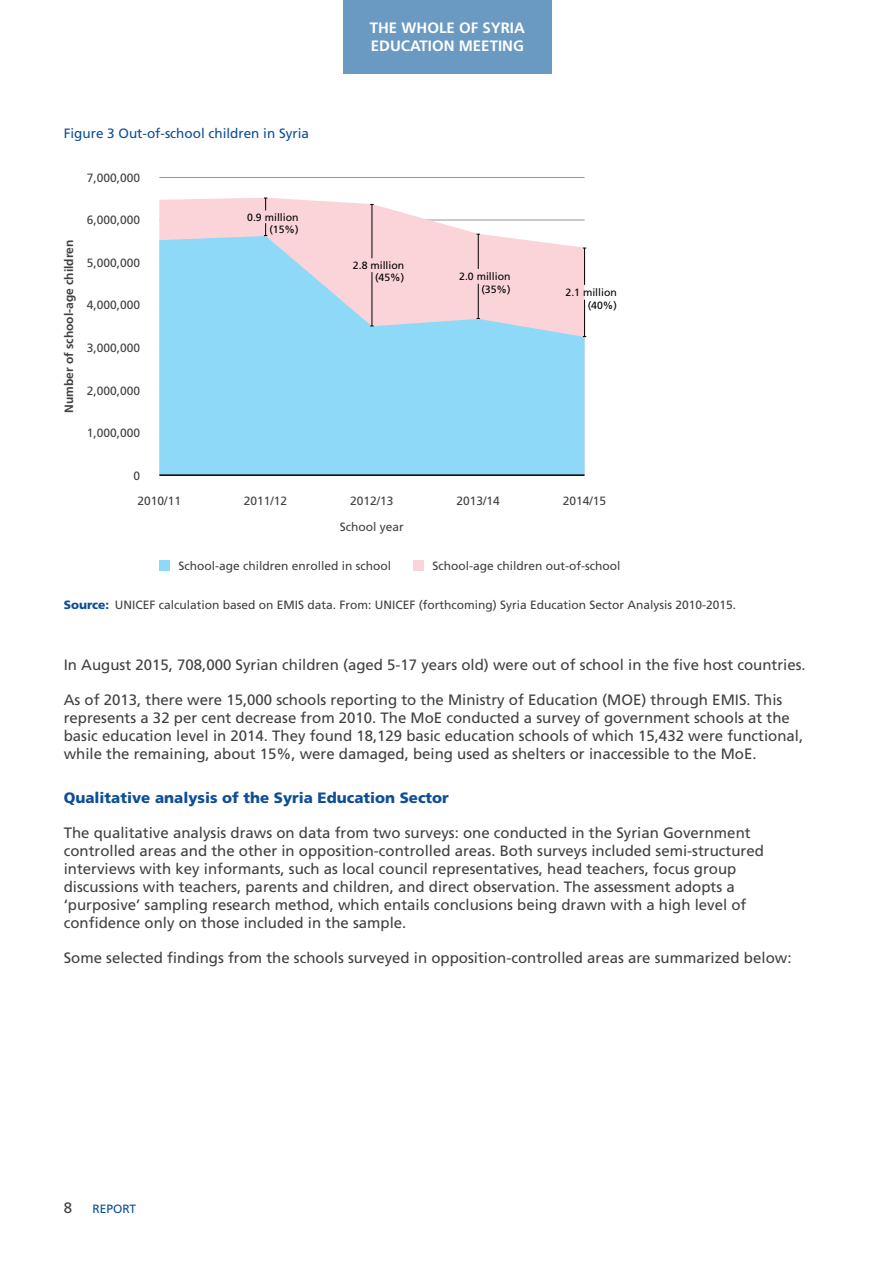
<style>
.page{position:relative;width:893px;height:1263px;background:#fff}
.page>*{position:absolute;margin:0;border:0;box-sizing:border-box;transform-origin:0 0}
.t1{font:15px/18px "Frutiger";color:#414042}
.t2{font:900 15px "Frutiger";color:#0e4e96}
.t3{font:700 15px/18px "Frutiger";color:#fff}
.t4{font:13.5px "Frutiger";color:#0e4e96}
.t5{font:12px/24.8px "Frutiger";color:#414042}
.t6{font:700 12px "Frutiger";color:#414042}
.t7{font:12px "Frutiger";color:#0e4e96}
.t8{font:10.5px/12.6px "Frutiger";color:#000;text-align:right}
.s1{font-weight:900;color:#0e4e96}
</style>
<div class="page">
<div style="left:343px;top:0;width:209px;height:73px;background:#6a9ac2"></div>
<hr style="left:159px;top:177px;width:426px;height:1px;background:#939598">
<div style="left:413px;top:560px;width:11px;height:11px;background:#fbd4da"></div>
<div style="left:159px;top:560px;width:11px;height:11px;background:#8ed8f8"></div>
<svg style="left:159px;top:198px;width:426px;height:38px;fill:#fbd4da"></svg>
<svg style="left:159px;top:236px;width:426px;height:238px;background:#a7d7f1"></svg>
<hr style="left:159px;top:474px;width:426px;height:2px;background:#000">
<svg style="left:264px;top:198px;width:3px;height:12px"></svg>
<svg style="left:264px;top:223px;width:3px;height:13px"></svg>
<hr style="left:372px;top:204px;width:1px;height:54px;background:#000">
<hr style="left:372px;top:272px;width:1px;height:54px;background:#000">
<hr style="left:478px;top:234px;width:1px;height:35px;background:#000">
<hr style="left:478px;top:284px;width:1px;height:34px;background:#000">
<hr style="left:584px;top:248px;width:1px;height:37px;background:#000">
<hr style="left:584px;top:300px;width:1px;height:37px;background:#000">
<p class="t4" style="left:64px;top:125px;width:247px">Figure 3 Out-of-school children in Syria</p>
<p class="t3" style="left:370px;top:19px;width:157px">THE WHOLE OF SYRIA<br>EDUCATION MEETING</p>
<p class="t6" style="left:62px;top:413px;width:175px;rotate:-90deg">Number of school-age children</p>
<p class="t5" style="left:87px;top:165px;width:55px">7,000,000</p>
<p class="t5" style="left:87px;top:207px;width:55px">6,000,000</p>
<p class="t5" style="left:87px;top:250px;width:55px">5,000,000</p>
<p class="t5" style="left:87px;top:293px;width:55px">4,000,000</p>
<p class="t5" style="left:87px;top:335px;width:55px">3,000,000</p>
<p class="t5" style="left:87px;top:378px;width:55px">2,000,000</p>
<p class="t5" style="left:87px;top:421px;width:55px">1,000,000</p>
<p class="t5" style="left:138px;top:463px;width:45px;text-indent:-4px">0<br>2010/11</p>
<p class="t8" style="left:247px;top:211px;width:53px">0.9 million (15%)</p>
<p class="t8" style="left:353px;top:259px;width:53px">2.8 million (45%)</p>
<p class="t8" style="left:459px;top:270px;width:53px">2.0 million (35%)</p>
<p class="t8" style="left:565px;top:286px;width:53px">2.1 million (40%)</p>
<p class="t5" style="left:244px;top:488px;width:45px">2011/12</p>
<p class="t5" style="left:350px;top:488px;width:45px">2012/13</p>
<p class="t5" style="left:457px;top:488px;width:45px">2013/14</p>
<p class="t5" style="left:563px;top:488px;width:45px">2014/15</p>
<p class="t5" style="left:340px;top:514px;width:66px">School year</p>
<p class="t5" style="left:178px;top:554px;width:214px">School-age children enrolled in school</p>
<p class="t5" style="left:432px;top:554px;width:189px">School-age children out-of-school</p>
<p class="t5" style="left:64px;top:592px;width:674px"><span class="s1">Source:</span> UNICEF calculation based on EMIS data. From: UNICEF (forthcoming) Syria Education Sector Analysis 2010-2015.</p>
<p class="t1" style="left:64px;top:656px;width:743px">In August 2015, 708,000 Syrian children (aged 5-17 years old) were out of school in the five host countries.</p>
<p class="t1" style="left:64px;top:691px;width:741px">As of 2013, there were 15,000 schools reporting to the Ministry of Education (MOE) through EMIS. This represents a 32 per cent decrease from 2010. The MoE conducted a survey of government schools at the basic education level in 2014. They found 18,129 basic education schools of which 15,432 were functional, while the remaining, about 15%, were damaged, being used as shelters or inaccessible to the MoE.</p>
<p class="t2" style="left:64px;top:789px;width:387px">Qualitative analysis of the Syria Education Sector</p>
<p class="t1" style="left:64px;top:823px;width:702px">The qualitative analysis draws on data from two surveys: one conducted in the Syrian Government controlled areas and the other in opposition-controlled areas. Both surveys included semi-structured interviews with key informants, such as local council representatives, head teachers, focus group discussions with teachers, parents and children, and direct observation. The assessment adopts a ‘purposive’ sampling research method, which entails conclusions being drawn with a high level of confidence only on those included in the sample.</p>
<p class="t1" style="left:64px;top:948px;width:729px">Some selected findings from the schools surveyed in opposition-controlled areas are summarized below:</p>
<p class="t1" style="left:64px;top:1199px;width:10px">8</p>
<p class="t7" style="left:93px;top:1201px;width:45px">REPORT</p>
</div>
